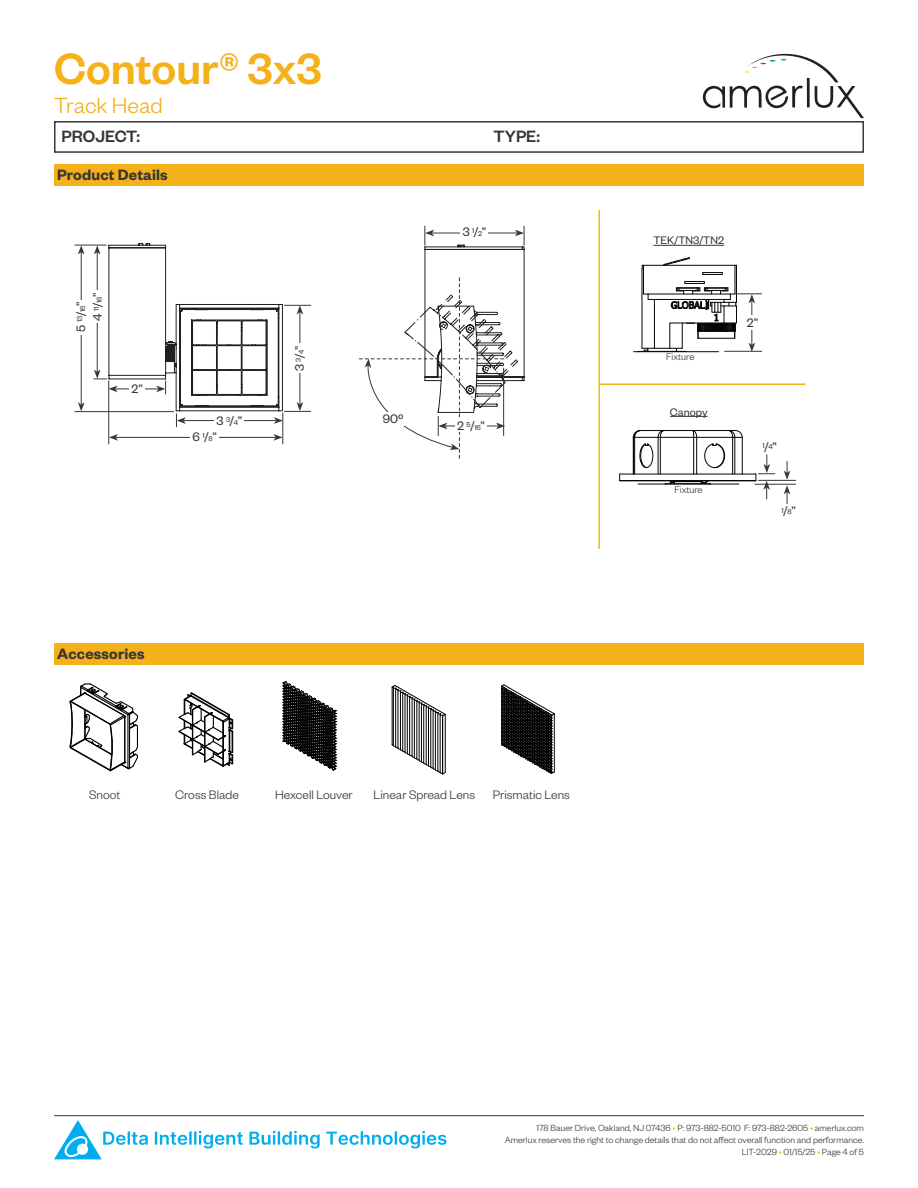
<style>
.page{position:relative;width:918px;height:1188px;background:#fff}
.page>*{position:absolute;margin:0;border:0;box-sizing:border-box;transform-origin:0 0}
.t1{font:500 48px "Founders Grotesk";color:#f4b119}
.t2{font:300 24px "Founders Grotesk";letter-spacing:-.005em;color:#f4b119}
.t3{font:500 18px "Founders Grotesk";color:#3a3537}
.t4{font:600 16.5px "Founders Grotesk";letter-spacing:.01em;color:#3a3537}
.t5{font:300 13.5px "Founders Grotesk";color:#3a3537}
.t6{font:13.5px "Founders Grotesk";color:#3a3537}
.t7{font:12px "Founders Grotesk";color:#3a3537}
.t8{font:300 10.5px "Founders Grotesk";color:#3a3537}
.t9{font:300 9.75px/11.7px "Founders Grotesk";color:#3a3537;text-align:right}
.t10{font:7.8px "Founders Grotesk";letter-spacing:-.03em;color:#3a3537}
.s1{font-size:13.5px}
.s2{font-size:7.8px}
.s3{color:#f4b119}
</style>
<div class="page">
<hr style="left:54px;top:1115px;width:810px;height:1px;background:#3a3537">
<div style="left:54px;top:121px;width:810px;height:32px;border:2px solid #3a3537"></div>
<svg style="left:54px;top:1120px;width:94px;height:39px"></svg>
<svg style="left:155px;top:1131px;width:88px;height:17px"></svg>
<svg style="left:250px;top:1131px;width:70px;height:17px"></svg>
<svg style="left:326px;top:1131px;width:120px;height:17px"></svg>
<svg style="left:703px;top:54px;width:161px;height:64px"></svg>
<div style="left:54px;top:164px;width:810px;height:22px;background:#f4b119"></div>
<hr style="left:75px;top:245px;width:32px;height:1px;background:#3a3537">
<hr style="left:108px;top:381px;width:1px;height:63px;background:#3a3537">
<hr style="left:283px;top:413px;width:1px;height:31px;background:#3a3537">
<hr style="left:75px;top:411px;width:99px;height:1px;background:#3a3537">
<hr style="left:81px;top:252px;width:1px;height:153px;background:#3a3537">
<svg style="left:78px;top:402px;width:7px;height:9px"></svg>
<svg style="left:78px;top:245px;width:7px;height:9px"></svg>
<div style="left:75px;top:300px;width:12px;height:34px;background:#fff"></div>
<svg style="left:93px;top:243px;width:218px;height:184px"></svg>
<hr style="left:116px;top:437px;width:160px;height:1px;background:#3a3537">
<svg style="left:273px;top:434px;width:10px;height:7px"></svg>
<svg style="left:109px;top:434px;width:9px;height:7px"></svg>
<div style="left:91px;top:290px;width:13px;height:33px;background:#fff"></div>
<div style="left:214px;top:414px;width:30px;height:13px;background:#fff"></div>
<div style="left:293px;top:343px;width:13px;height:30px;background:#fff"></div>
<div style="left:190px;top:431px;width:29px;height:12px;background:#fff"></div>
<div style="left:129px;top:382px;width:16px;height:13px;background:#fff"></div>
<svg style="left:359px;top:226px;width:166px;height:232px"></svg>
<div style="left:380px;top:412px;width:26px;height:14px;background:#fff"></div>
<div style="left:455px;top:419px;width:32px;height:13px;background:#fff"></div>
<svg style="left:69px;top:683px;width:69px;height:89px"></svg>
<svg style="left:178px;top:692px;width:56px;height:75px"></svg>
<svg style="left:282px;top:681px;width:55px;height:90px"></svg>
<hr style="left:445px;top:714px;width:1px;height:58px;background:#000">
<svg style="left:391px;top:685px;width:55px;height:32px"></svg>
<svg style="left:391px;top:744px;width:55px;height:31px"></svg>
<hr style="left:392px;top:687px;width:1px;height:58px;background:#000">
<hr style="left:442px;top:716px;width:1px;height:58px;background:#000">
<hr style="left:440px;top:714px;width:1px;height:58px;background:#000">
<hr style="left:437px;top:713px;width:1px;height:58px;background:#000">
<hr style="left:435px;top:712px;width:1px;height:58px;background:#000">
<hr style="left:433px;top:710px;width:1px;height:58px;background:#000">
<hr style="left:430px;top:709px;width:1px;height:58px;background:#000">
<hr style="left:428px;top:708px;width:1px;height:58px;background:#000">
<hr style="left:426px;top:706px;width:1px;height:58px;background:#000">
<hr style="left:423px;top:705px;width:1px;height:58px;background:#000">
<hr style="left:421px;top:704px;width:1px;height:58px;background:#000">
<hr style="left:419px;top:702px;width:1px;height:58px;background:#000">
<hr style="left:414px;top:700px;width:1px;height:58px;background:#000">
<hr style="left:412px;top:698px;width:1px;height:58px;background:#000">
<hr style="left:409px;top:697px;width:1px;height:58px;background:#000">
<hr style="left:407px;top:696px;width:1px;height:58px;background:#000">
<hr style="left:405px;top:694px;width:1px;height:58px;background:#000">
<hr style="left:402px;top:693px;width:1px;height:58px;background:#000">
<hr style="left:400px;top:691px;width:1px;height:58px;background:#000">
<hr style="left:398px;top:690px;width:1px;height:58px;background:#000">
<hr style="left:395px;top:689px;width:1px;height:58px;background:#000">
<hr style="left:393px;top:687px;width:1px;height:58px;background:#000">
<hr style="left:416px;top:701px;width:1px;height:58px;background:#000">
<svg style="left:501px;top:684px;width:54px;height:91px"></svg>
<hr style="left:634px;top:351px;width:85px;height:1px;background:#050504">
<hr style="left:620px;top:481px;width:135px;height:1px;background:#050504">
<hr style="left:620px;top:480px;width:136px;height:1px;background:#050504">
<hr style="left:620px;top:474px;width:136px;height:1px;background:#050504">
<svg style="left:619px;top:474px;width:2px;height:7px"></svg>
<svg style="left:633px;top:430px;width:109px;height:44px"></svg>
<hr style="left:633px;top:437px;width:1px;height:37px;background:#050504">
<hr style="left:638px;top:484px;width:101px;height:1px;background:#050504">
<svg style="left:665px;top:481px;width:46px;height:4px"></svg>
<hr style="left:758px;top:480px;width:38px;height:1px;background:#3a3537">
<hr style="left:755px;top:484px;width:41px;height:1px;background:#3a3537">
<svg style="left:639px;top:257px;width:123px;height:95px"></svg>
<div style="left:744px;top:315px;width:17px;height:15px;background:#fff"></div>
<hr style="left:598px;top:210px;width:2px;height:339px;background:#f4b119">
<hr style="left:600px;top:383px;width:206px;height:2px;background:#f4b119">
<hr style="left:653px;top:245px;width:71px;height:1px;background:#3a3537">
<hr style="left:670px;top:416px;width:38px;height:1px;background:#3a3537">
<svg style="left:784px;top:461px;width:6px;height:43px"></svg>
<svg style="left:755px;top:454px;width:20px;height:45px"></svg>
<div style="left:54px;top:643px;width:810px;height:22px;background:#f4b119"></div>
<h1 class="t1" style="left:54px;top:39px;width:269px">Contour® 3x3</h1>
<h2 class="t2" style="left:54px;top:91px;width:110px">Track Head</h2>
<h3 class="t3" style="left:62px;top:125px;width:80px">PROJECT:</h3>
<h3 class="t3" style="left:494px;top:125px;width:48px">TYPE:</h3>
<p class="t4" style="left:57px;top:165px;width:112px">Product Details</p>
<p class="t10" style="left:76px;top:332px;width:31px;rotate:-90deg"><span class="s1">5</span> 13<span class="s1">/</span>16<span class="s1">”</span></p>
<p class="t10" style="left:93px;top:321px;width:30px;rotate:-90deg"><span class="s1">4</span> 11<span class="s1">/</span>16<span class="s1">”</span></p>
<p class="t6" style="left:132px;top:380px;width:13px">2”</p>
<p class="t6" style="left:217px;top:412px;width:27px">3 <sup>3</sup>/<span class="s2">4</span>”</p>
<p class="t6" style="left:193px;top:429px;width:26px">6 <sup>1</sup>/<span class="s2">8</span>”</p>
<p class="t6" style="left:291px;top:371px;width:27px;rotate:-90deg">3 <sup>3</sup>/<span class="s2">4</span>”</p>
<p class="t6" style="left:463px;top:224px;width:25px">3 <sup>1</sup>/<span class="s2">2</span>”</p>
<p class="t6" style="left:383px;top:410px;width:22px">90º</p>
<p class="t6" style="left:457px;top:417px;width:29px">2 <sup>5</sup>/<span class="s2">16</span>”</p>
<p class="t4" style="left:57px;top:643px;width:89px">Accessories</p>
<p class="t5" style="left:89px;top:787px;width:33px">Snoot</p>
<p class="t5" style="left:175px;top:787px;width:65px">Cross Blade</p>
<p class="t5" style="left:275px;top:787px;width:79px">Hexcell Louver</p>
<p class="t5" style="left:374px;top:787px;width:103px">Linear Spread Lens</p>
<p class="t5" style="left:493px;top:787px;width:79px">Prismatic Lens</p>
<p class="t7" style="left:653px;top:233px;width:72px">TEK/TN3/TN2</p>
<p class="t8" style="left:666px;top:350px;width:30px">Fixture</p>
<p class="t7" style="left:670px;top:404px;width:39px">Canopy</p>
<p class="t8" style="left:675px;top:484px;width:30px">Fixture</p>
<p class="t6" style="left:747px;top:314px;width:13px">2”</p>
<p class="t10" style="left:762px;top:441px;width:16px">1<span class="s1">/</span>4<span class="s1">”</span></p>
<p class="t10" style="left:781px;top:506px;width:16px">1<span class="s1">/</span>8<span class="s1">”</span></p>
<p class="t9" style="left:505px;top:1122px;width:361px">178 Bauer Drive, Oakland, NJ 07436 <span class="s3">•</span> P: 973-882-5010 F: 973-882-2605 <span class="s3">•</span> amerlux.com<br>Amerlux reserves the right to change details that do not affect overall function and performance.<br>LIT-2029 <span class="s3">•</span> 01/15/25 <span class="s3">•</span> Page 4 of 5</p>
</div>
